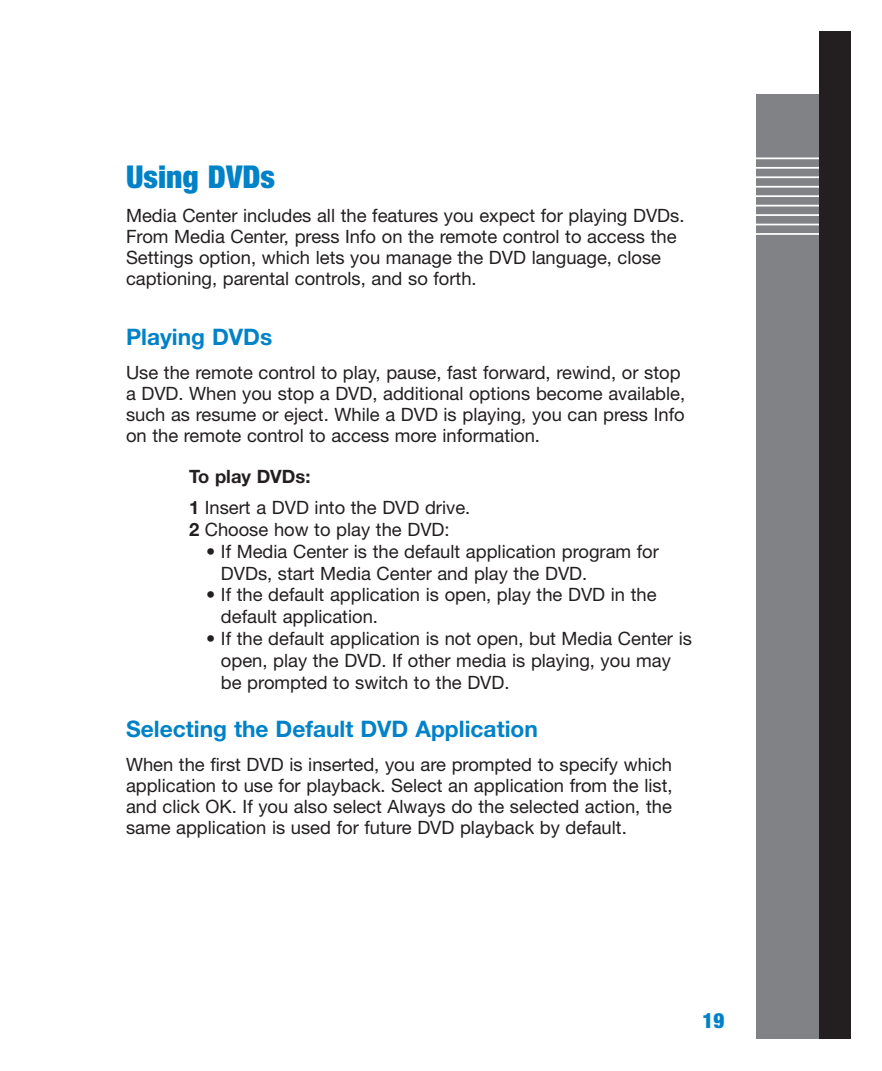
<style>
.page{position:relative;width:882px;height:1071px;background:#fff}
.page>*{position:absolute;margin:0;border:0;box-sizing:border-box;transform-origin:0 0}
.t1{font:900 condensed 31.5px "Helvetica Neue";color:#0082c8}
.t2{font:700 22.75px "Helvetica Neue";color:#0082c8}
.t3{font:900 condensed 21px "Helvetica Neue";color:#0082c8}
.t4{font:18.38px/21px "Helvetica Neue";color:#231f20}
.s1{font-weight:700}
</style>
<div class="page">
<div style="left:756px;top:94px;width:63px;height:946px;background:#808285"></div>
<hr style="left:756px;top:158px;width:63px;height:1px;background:#fff">
<hr style="left:756px;top:167px;width:63px;height:2px;background:#fff">
<hr style="left:756px;top:176px;width:63px;height:2px;background:#fff">
<hr style="left:756px;top:186px;width:63px;height:2px;background:#fff">
<hr style="left:756px;top:195px;width:63px;height:2px;background:#fff">
<hr style="left:756px;top:205px;width:63px;height:1px;background:#fff">
<hr style="left:756px;top:214px;width:63px;height:2px;background:#fff">
<hr style="left:756px;top:224px;width:63px;height:1px;background:#fff">
<hr style="left:756px;top:233px;width:63px;height:2px;background:#fff">
<div style="left:819px;top:32px;width:31px;height:1008px;background:#231f20"></div>
<h1 class="t1" style="left:126px;top:166px;width:151px">Using DVDs</h1>
<p class="t4" style="left:126px;top:207px;width:560px">Media Center includes all the features you expect for playing DVDs.<br>From Media Center, press Info on the remote control to access the Settings option, which lets you manage the DVD language, close captioning, parental controls, and so forth.</p>
<p class="t2" style="left:126px;top:329px;width:148px">Playing DVDs</p>
<p class="t4" style="left:126px;top:364px;width:561px">Use the remote control to play, pause, fast forward, rewind, or stop a DVD. When you stop a DVD, additional options become available, such as resume or eject. While a DVD is playing, you can press Info on the remote control to access more information.</p>
<p class="t4" style="left:189px;top:462px;width:283px;line-height:31.3px"><span class="s1">To play DVDs:<br>1</span> Insert a DVD into the DVD drive.</p>
<p class="t4" style="left:189px;top:521px;width:262px"><span class="s1">2</span> Choose how to play the DVD:</p>
<p class="t4" style="left:221px;top:542px;width:440px;line-height:21.9px;text-indent:-15px">• If Media Center is the default application program for<br>DVDs, start Media Center and play the DVD.</p>
<p class="t4" style="left:221px;top:586px;width:437px;line-height:21.9px;text-indent:-15px">• If the default application is open, play the DVD in the default application.</p>
<p class="t4" style="left:221px;top:630px;width:473px;line-height:21.9px;text-indent:-15px">• If the default application is not open, but Media Center is open, play the DVD. If other media is playing, you may be prompted to switch to the DVD.</p>
<p class="t2" style="left:126px;top:721px;width:413px">Selecting the Default DVD Application</p>
<p class="t4" style="left:126px;top:755px;width:548px;text-align:justify">When the first DVD is inserted, you are prompted to specify which application to use for playback. Select an application from the list, and click OK. If you also select Always do the selected action, the same application is used for future DVD playback by default.</p>
<p class="t3" style="left:703px;top:1013px;width:23px">19</p>
</div>
